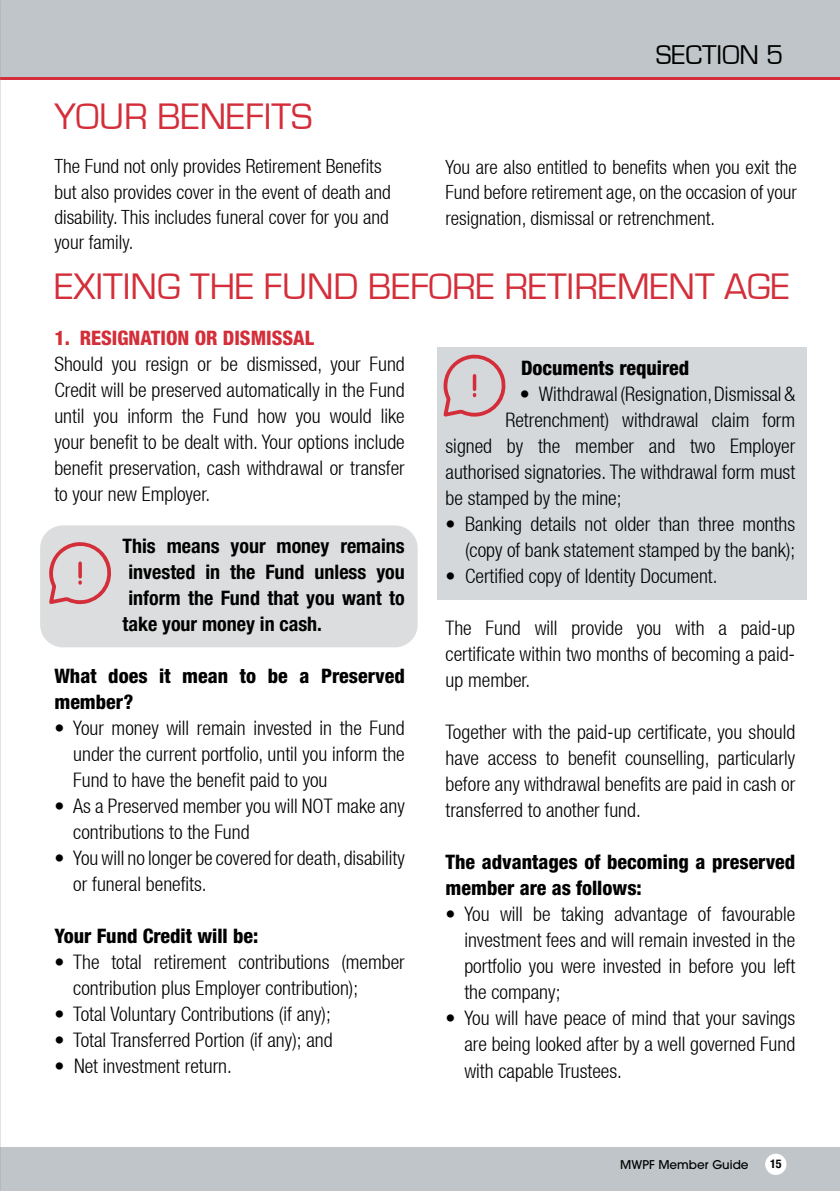
<style>
.page{position:relative;width:840px;height:1191px;background:#fff}
.page>*{position:absolute;margin:0;border:0;box-sizing:border-box;transform-origin:0 0}
.t1{font:38px "Eurostile";color:#d32e39}
.t2{font:28px "Eurostile";color:#000}
.t3{font:300 condensed 20px/26px "Helvetica Neue LT";color:#000;text-align:justify}
.t4{font:800 condensed 20px/26px "Helvetica Neue";color:#000}
.t5{font:700 condensed 20px "Helvetica Neue";color:#000}
.t6{font:800 condensed 20px "Helvetica Neue";color:#d32e39}
.t7{font:300 condensed 19.6px/25.4px "Helvetica Neue LT";color:#000}
.t8{font:500 12px "ITC Avant Garde Pro";color:#000}
.t9{font:700 condensed 12px "Helvetica Neue";color:#000}
</style>
<div class="page">
<div style="left:0;top:1147px;width:839px;height:44px;background:#bfc5c8"></div>
<div style="left:764px;top:1153px;width:22px;height:22px;background:#fff;border-radius:50%"></div>
<div style="left:0;top:0;width:839px;height:79px;background:#bfc5c8"></div>
<div style="left:40px;top:525px;width:377px;height:122px;background:#dcddde;border-radius:23px"></div>
<svg style="left:49px;top:542px;width:62px;height:62px"></svg>
<hr style="left:0;top:77px;width:839px;height:3px;background:#d32e39">
<div style="left:437px;top:347px;width:369px;height:253px;background:#d4d8db"></div>
<svg style="left:0;top:5px;width:1px;height:1009px"></svg>
<svg style="left:443px;top:354px;width:63px;height:63px"></svg>
<h2 class="t2" style="left:655px;top:40px;width:129px">SECTION 5</h2>
<h1 class="t1" style="left:54px;top:96px;width:259px">YOUR BENEFITS</h1>
<p class="t7" style="left:54px;top:153px;width:338px">The Fund not only provides Retirement Benefits but also provides cover in the event of death and disability. This includes funeral cover for you and your family.</p>
<p class="t7" style="left:445px;top:154px;width:353px;text-align:justify">You are also entitled to benefits when you exit the Fund before retirement age, on the occasion of your resignation, dismissal or retrenchment.</p>
<h1 class="t1" style="left:54px;top:266px;width:736px">EXITING THE FUND BEFORE RETIREMENT AGE</h1>
<p class="t6" style="left:54px;top:325px;width:261px">1. RESIGNATION OR DISMISSAL</p>
<p class="t3" style="left:54px;top:351px;width:352px">Should you resign or be dismissed, your Fund Credit will be preserved automatically in the Fund until you inform the Fund how you would like your benefit to be dealt with. Your options include benefit preservation, cash withdrawal or transfer to your new Employer.</p>
<p class="t5" style="left:122px;top:534px;width:283px">This means your money remains</p>
<p class="t5" style="left:128px;top:560px;width:278px">invested in the Fund unless you</p>
<p class="t5" style="left:128px;top:586px;width:278px">inform the Fund that you want to</p>
<p class="t5" style="left:122px;top:612px;width:201px">take your money in cash.</p>
<p class="t4" style="left:54px;top:662px;width:351px">What does it mean to be a Preserved member?</p>
<p class="t3" style="left:73px;top:715px;width:333px;text-indent:-19px">• Your money will remain invested in the Fund under the current portfolio, until you inform the Fund to have the benefit paid to you</p>
<p class="t3" style="left:73px;top:793px;width:333px;text-indent:-19px">• As a Preserved member you will NOT make any contributions to the Fund</p>
<p class="t3" style="left:73px;top:845px;width:333px;text-indent:-19px">• You will no longer be covered for death, disability or funeral benefits.</p>
<p class="t4" style="left:54px;top:922px;width:205px">Your Fund Credit will be:</p>
<p class="t3" style="left:73px;top:949px;width:333px;text-indent:-19px">• The total retirement contributions (member contribution plus Employer contribution);</p>
<p class="t3" style="left:54px;top:1001px;width:278px">• Total Voluntary Contributions (if any);</p>
<p class="t3" style="left:54px;top:1027px;width:279px">• Total Transferred Portion (if any); and</p>
<p class="t3" style="left:54px;top:1053px;width:179px">• Net investment return.</p>
<p class="t4" style="left:520px;top:355px;width:170px">Documents required</p>
<p class="t3" style="left:519px;top:381px;width:277px">• Withdrawal (Resignation, Dismissal &amp;</p>
<p class="t3" style="left:505px;top:407px;width:291px">Retrenchment) withdrawal claim form</p>
<p class="t3" style="left:445px;top:433px;width:351px">signed by the member and two Employer</p>
<p class="t3" style="left:445px;top:459px;width:351px">authorised signatories. The withdrawal form must</p>
<p class="t3" style="left:445px;top:485px;width:177px">be stamped by the mine;</p>
<p class="t3" style="left:445px;top:511px;width:351px;text-align:right">• Banking details not older than three months (copy of bank statement stamped by the bank);</p>
<p class="t3" style="left:445px;top:563px;width:273px">• Certified copy of Identity Document.</p>
<p class="t3" style="left:445px;top:615px;width:351px">The Fund will provide you with a paid-up certificate within two months of becoming a paid&shy;up member.</p>
<p class="t3" style="left:445px;top:719px;width:351px">Together with the paid-up certificate, you should have access to benefit counselling, particularly before any withdrawal benefits are paid in cash or transferred to another fund.</p>
<p class="t4" style="left:445px;top:849px;width:351px">The advantages of becoming a preserved member are as follows:</p>
<p class="t3" style="left:464px;top:901px;width:332px;text-indent:-19px">• You will be taking advantage of favourable investment fees and will remain invested in the portfolio you were invested in before you left the company;</p>
<p class="t3" style="left:464px;top:1005px;width:332px;text-indent:-19px">• You will have peace of mind that your savings are being looked after by a well governed Fund with capable Trustees.</p>
<p class="t8" style="left:620px;top:1156px;width:130px">MWPF Member Guide</p>
<p class="t9" style="left:769px;top:1156px;width:13px">15</p>
</div>
